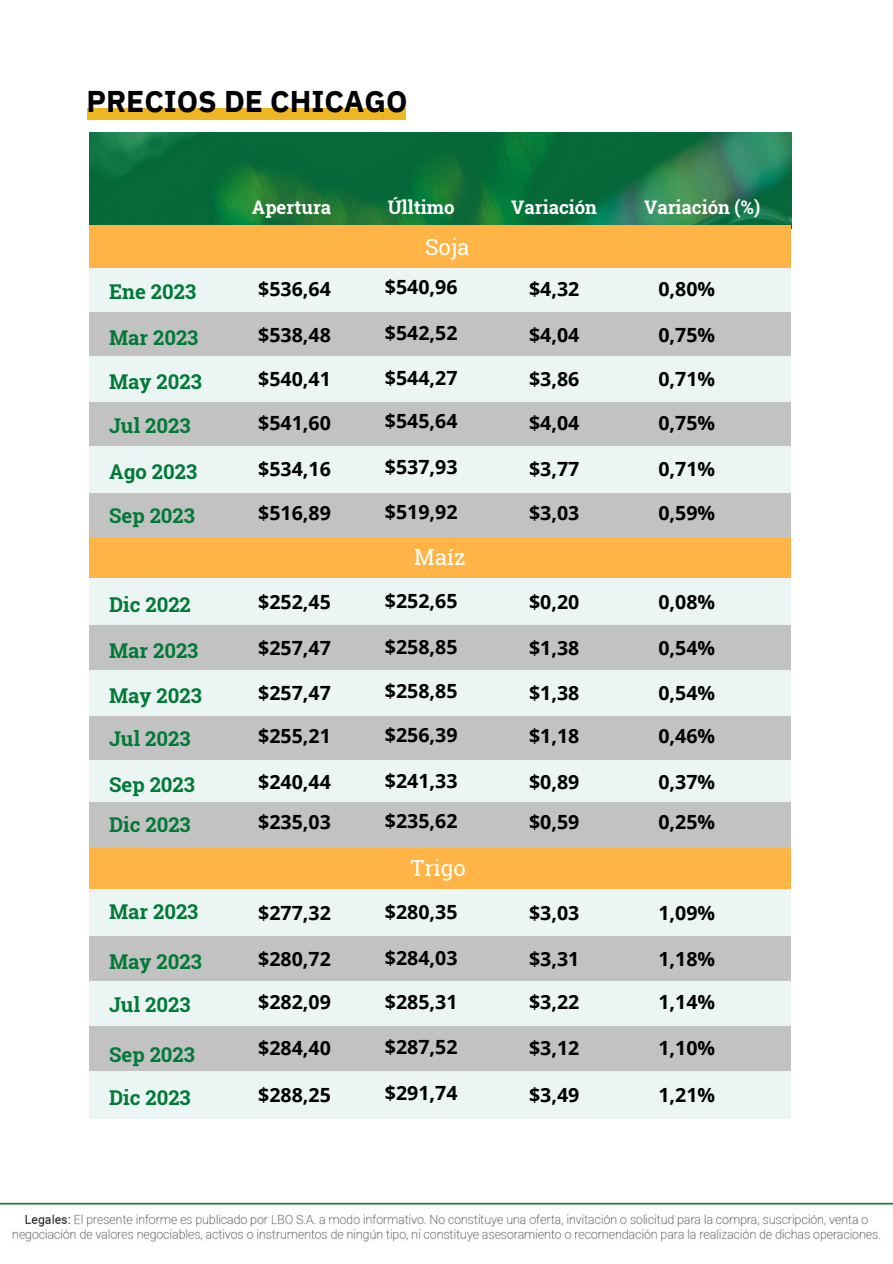
<style>
.page{position:relative;width:893px;height:1264px;background:#fff}
.page>*{position:absolute;margin:0;border:0;box-sizing:border-box;transform-origin:0 0}
.t1{font:176.85px "Open Sans";color:#eeb620}
.t2{font:700 30px "IBM Plex Sans";color:#000}
.t3{font:22.2px "Roboto Slab";color:#fff}
.t4{font:700 20.4px "Roboto Slab";color:#017937}
.t5{font:700 19.5px "Open Sans";color:#000}
.t6{font:700 18.6px "Roboto Slab";color:#fff}
</style>
<div class="page">
<img style="left:0;top:132px;width:892px;height:1110px">
<img style="left:89px;top:133px;width:702px;height:92px">
<div style="left:89px;top:264px;width:702px;height:48px;background:#ebf5f3"></div>
<div style="left:89px;top:312px;width:702px;height:45px;background:#c2c2c2"></div>
<div style="left:89px;top:225px;width:702px;height:43px;background:#ffb445"></div>
<div style="left:89px;top:356px;width:702px;height:48px;background:#ebf5f3"></div>
<div style="left:89px;top:402px;width:702px;height:45px;background:#c2c2c2"></div>
<div style="left:89px;top:447px;width:702px;height:47px;background:#ebf5f3"></div>
<div style="left:89px;top:535px;width:702px;height:43px;background:#ffb445"></div>
<div style="left:89px;top:846px;width:702px;height:43px;background:#ffb445"></div>
<div style="left:89px;top:578px;width:702px;height:47px;background:#ebf5f3"></div>
<div style="left:89px;top:625px;width:702px;height:45px;background:#c2c2c2"></div>
<div style="left:89px;top:670px;width:702px;height:47px;background:#ebf5f3"></div>
<div style="left:89px;top:715px;width:702px;height:45px;background:#c2c2c2"></div>
<div style="left:89px;top:760px;width:702px;height:47px;background:#ebf5f3"></div>
<div style="left:89px;top:889px;width:702px;height:47px;background:#ebf5f3"></div>
<div style="left:89px;top:936px;width:702px;height:45px;background:#c2c2c2"></div>
<div style="left:89px;top:980px;width:702px;height:48px;background:#ebf5f3"></div>
<div style="left:89px;top:1026px;width:702px;height:45px;background:#c2c2c2"></div>
<div style="left:89px;top:1071px;width:702px;height:47px;background:#ebf5f3"></div>
<div style="left:89px;top:801px;width:702px;height:45px;background:#c2c2c2"></div>
<div style="left:89px;top:492px;width:702px;height:45px;background:#c2c2c2"></div>
<h2 class="t2" style="left:86px;top:81px;width:322px">PRECIOS DE CHICAGO</h2>
<h1 class="t1" style="left:88px;top:-96px;width:319px">____</h1>
<p class="t4" style="left:109px;top:277px;width:89px">Ene 2023</p>
<p class="t6" style="left:252px;top:194px;width:81px">Apertura</p>
<p class="t6" style="left:388px;top:194px;width:68px">Úlltimo</p>
<p class="t6" style="left:511px;top:194px;width:87px">Variación</p>
<p class="t6" style="left:644px;top:194px;width:118px">Variación (%)</p>
<p class="t3" style="left:425px;top:232px;width:46px">Soja</p>
<p class="t5" style="left:258px;top:275px;width:74px">$536,64</p>
<p class="t5" style="left:385px;top:273px;width:74px">$540,96</p>
<p class="t5" style="left:529px;top:275px;width:52px">$4,32</p>
<p class="t5" style="left:658px;top:275px;width:58px">0,80%</p>
<p class="t4" style="left:109px;top:323px;width:91px">Mar 2023</p>
<p class="t5" style="left:258px;top:321px;width:74px">$538,48</p>
<p class="t5" style="left:385px;top:319px;width:74px">$542,52</p>
<p class="t5" style="left:529px;top:321px;width:52px">$4,04</p>
<p class="t5" style="left:658px;top:321px;width:58px">0,75%</p>
<p class="t4" style="left:109px;top:368px;width:94px">May 2023</p>
<p class="t5" style="left:258px;top:365px;width:74px">$540,41</p>
<p class="t5" style="left:385px;top:364px;width:74px">$544,27</p>
<p class="t5" style="left:529px;top:365px;width:52px">$3,86</p>
<p class="t5" style="left:658px;top:365px;width:58px">0,71%</p>
<p class="t4" style="left:109px;top:411px;width:83px">Jul 2023</p>
<p class="t5" style="left:258px;top:409px;width:74px">$541,60</p>
<p class="t5" style="left:385px;top:407px;width:74px">$545,64</p>
<p class="t5" style="left:529px;top:409px;width:52px">$4,04</p>
<p class="t5" style="left:658px;top:409px;width:58px">0,75%</p>
<p class="t4" style="left:109px;top:457px;width:89px">Ago 2023</p>
<p class="t5" style="left:258px;top:455px;width:74px">$534,16</p>
<p class="t5" style="left:385px;top:453px;width:74px">$537,93</p>
<p class="t5" style="left:529px;top:455px;width:52px">$3,77</p>
<p class="t5" style="left:658px;top:455px;width:58px">0,71%</p>
<p class="t4" style="left:109px;top:502px;width:87px">Sep 2023</p>
<p class="t5" style="left:258px;top:499px;width:74px">$516,89</p>
<p class="t5" style="left:385px;top:498px;width:74px">$519,92</p>
<p class="t5" style="left:529px;top:499px;width:52px">$3,03</p>
<p class="t5" style="left:658px;top:499px;width:58px">0,59%</p>
<p class="t3" style="left:414px;top:542px;width:53px">Maíz</p>
<p class="t4" style="left:109px;top:591px;width:83px">Dic 2022</p>
<p class="t5" style="left:258px;top:588px;width:74px">$252,45</p>
<p class="t5" style="left:385px;top:587px;width:74px">$252,65</p>
<p class="t5" style="left:529px;top:588px;width:52px">$0,20</p>
<p class="t5" style="left:658px;top:588px;width:58px">0,08%</p>
<p class="t4" style="left:109px;top:636px;width:91px">Mar 2023</p>
<p class="t5" style="left:258px;top:634px;width:74px">$257,47</p>
<p class="t5" style="left:385px;top:633px;width:74px">$258,85</p>
<p class="t5" style="left:529px;top:634px;width:52px">$1,38</p>
<p class="t5" style="left:658px;top:634px;width:58px">0,54%</p>
<p class="t4" style="left:109px;top:681px;width:94px">May 2023</p>
<p class="t5" style="left:258px;top:679px;width:74px">$257,47</p>
<p class="t5" style="left:385px;top:677px;width:74px">$258,85</p>
<p class="t5" style="left:529px;top:679px;width:52px">$1,38</p>
<p class="t5" style="left:658px;top:679px;width:58px">0,54%</p>
<p class="t4" style="left:109px;top:725px;width:83px">Jul 2023</p>
<p class="t5" style="left:258px;top:722px;width:74px">$255,21</p>
<p class="t5" style="left:385px;top:721px;width:74px">$256,39</p>
<p class="t5" style="left:529px;top:722px;width:52px">$1,18</p>
<p class="t5" style="left:658px;top:722px;width:58px">0,46%</p>
<p class="t4" style="left:109px;top:770px;width:87px">Sep 2023</p>
<p class="t5" style="left:258px;top:768px;width:74px">$240,44</p>
<p class="t5" style="left:385px;top:767px;width:74px">$241,33</p>
<p class="t5" style="left:529px;top:768px;width:52px">$0,89</p>
<p class="t5" style="left:658px;top:768px;width:58px">0,37%</p>
<p class="t4" style="left:109px;top:811px;width:83px">Dic 2023</p>
<p class="t5" style="left:258px;top:808px;width:74px">$235,03</p>
<p class="t5" style="left:385px;top:807px;width:74px">$235,62</p>
<p class="t5" style="left:529px;top:808px;width:52px">$0,59</p>
<p class="t5" style="left:658px;top:808px;width:58px">0,25%</p>
<p class="t3" style="left:410px;top:853px;width:57px">Trigo</p>
<p class="t4" style="left:109px;top:897px;width:91px">Mar 2023</p>
<p class="t5" style="left:258px;top:899px;width:74px">$277,32</p>
<p class="t5" style="left:385px;top:898px;width:74px">$280,35</p>
<p class="t5" style="left:529px;top:899px;width:52px">$3,03</p>
<p class="t5" style="left:658px;top:899px;width:58px">1,09%</p>
<p class="t4" style="left:109px;top:947px;width:94px">May 2023</p>
<p class="t5" style="left:258px;top:945px;width:74px">$280,72</p>
<p class="t5" style="left:385px;top:943px;width:74px">$284,03</p>
<p class="t5" style="left:529px;top:945px;width:52px">$3,31</p>
<p class="t5" style="left:658px;top:945px;width:58px">1,18%</p>
<p class="t4" style="left:109px;top:990px;width:83px">Jul 2023</p>
<p class="t5" style="left:258px;top:987px;width:74px">$282,09</p>
<p class="t5" style="left:385px;top:987px;width:74px">$285,31</p>
<p class="t5" style="left:529px;top:987px;width:52px">$3,22</p>
<p class="t5" style="left:658px;top:987px;width:58px">1,14%</p>
<p class="t4" style="left:109px;top:1041px;width:87px">Sep 2023</p>
<p class="t5" style="left:258px;top:1033px;width:74px">$284,40</p>
<p class="t5" style="left:385px;top:1032px;width:74px">$287,52</p>
<p class="t5" style="left:529px;top:1033px;width:52px">$3,12</p>
<p class="t5" style="left:658px;top:1033px;width:58px">1,10%</p>
<p class="t4" style="left:109px;top:1083px;width:83px">Dic 2023</p>
<p class="t5" style="left:258px;top:1080px;width:74px">$288,25</p>
<p class="t5" style="left:385px;top:1079px;width:74px">$291,74</p>
<p class="t5" style="left:529px;top:1080px;width:52px">$3,49</p>
<p class="t5" style="left:658px;top:1080px;width:58px">1,21%</p>
</div>
